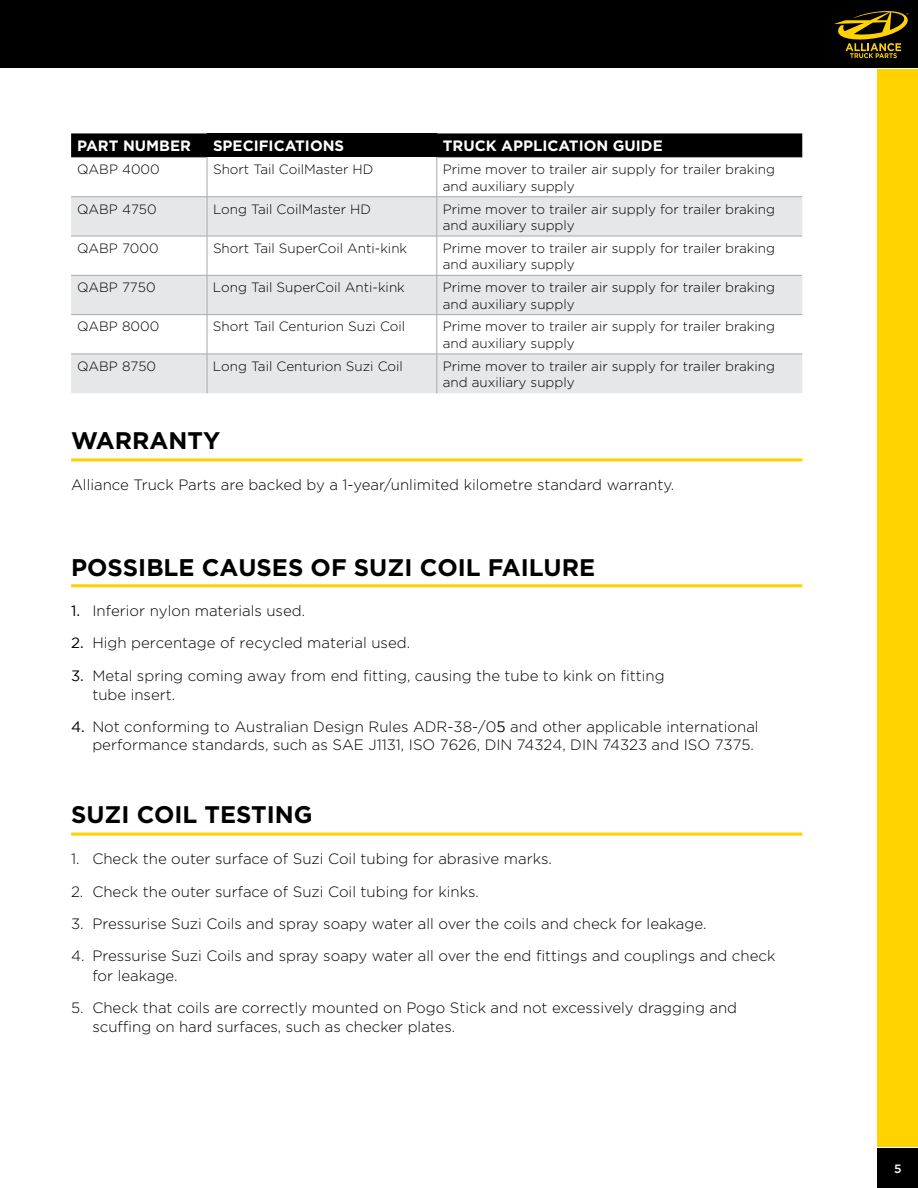
<style>
.page{position:relative;width:918px;height:1188px;background:#fff}
.page>*{position:absolute;margin:0;border:0;box-sizing:border-box;transform-origin:0 0}
.t1{font:700 24px "Gotham";color:#000}
.t2{font:300 15px/19.5px "Gotham";color:#000}
.t3{font:700 15px "Gotham";color:#fff}
.t4{font:300 13.5px/16.5px "Gotham";color:#000}
.t5{font:500 12px "Gotham";color:#fff}
.s1{font-weight:400}
</style>
<div class="page">
<div style="left:878px;top:111px;width:40px;height:1035px;background:#ffd200"></div>
<div style="left:878px;top:1148px;width:40px;height:40px;background:#000"></div>
<div style="left:0;top:0;width:918px;height:68px;background:#000"></div>
<svg style="left:834px;top:11px;width:75px;height:47px"></svg>
<div style="left:878px;top:69px;width:40px;height:48px;background:#ffd200"></div>
<svg style="left:71px;top:133px;width:731px;height:24px;background:#050505"></svg>
<div style="left:207px;top:133px;width:230px;height:24px;background:#000"></div>
<svg style="left:71px;top:197px;width:731px;height:196px;fill:#e6e7e8"></svg>
<hr style="left:71px;top:157px;width:136px;height:1px;background:#a7a9ac">
<hr style="left:207px;top:158px;width:1px;height:39px;background:#a7a9ac">
<hr style="left:437px;top:157px;width:365px;height:1px;background:#a7a9ac">
<hr style="left:437px;top:158px;width:1px;height:39px;background:#a7a9ac">
<hr style="left:71px;top:196px;width:136px;height:1px;background:#a7a9ac">
<hr style="left:207px;top:196px;width:230px;height:1px;background:#a7a9ac">
<hr style="left:207px;top:197px;width:1px;height:39px;background:#a7a9ac">
<hr style="left:437px;top:196px;width:365px;height:1px;background:#a7a9ac">
<hr style="left:437px;top:197px;width:1px;height:39px;background:#a7a9ac">
<hr style="left:71px;top:236px;width:136px;height:1px;background:#a7a9ac">
<hr style="left:207px;top:236px;width:230px;height:1px;background:#a7a9ac">
<hr style="left:207px;top:236px;width:1px;height:39px;background:#a7a9ac">
<hr style="left:437px;top:236px;width:365px;height:1px;background:#a7a9ac">
<hr style="left:437px;top:236px;width:1px;height:39px;background:#a7a9ac">
<hr style="left:71px;top:275px;width:136px;height:1px;background:#a7a9ac">
<hr style="left:207px;top:275px;width:230px;height:1px;background:#a7a9ac">
<hr style="left:207px;top:276px;width:1px;height:38px;background:#a7a9ac">
<hr style="left:437px;top:275px;width:365px;height:1px;background:#a7a9ac">
<hr style="left:437px;top:276px;width:1px;height:38px;background:#a7a9ac">
<hr style="left:71px;top:314px;width:136px;height:1px;background:#a7a9ac">
<hr style="left:207px;top:314px;width:230px;height:1px;background:#a7a9ac">
<hr style="left:207px;top:315px;width:1px;height:39px;background:#a7a9ac">
<hr style="left:437px;top:314px;width:365px;height:1px;background:#a7a9ac">
<hr style="left:437px;top:315px;width:1px;height:39px;background:#a7a9ac">
<hr style="left:71px;top:354px;width:136px;height:1px;background:#a7a9ac">
<hr style="left:207px;top:354px;width:230px;height:1px;background:#a7a9ac">
<hr style="left:207px;top:354px;width:1px;height:39px;background:#a7a9ac">
<hr style="left:437px;top:354px;width:365px;height:1px;background:#a7a9ac">
<hr style="left:437px;top:354px;width:1px;height:39px;background:#a7a9ac">
<hr style="left:71px;top:458px;width:731px;height:3px;background:#ffd200">
<hr style="left:71px;top:584px;width:731px;height:3px;background:#ffd200">
<hr style="left:71px;top:833px;width:731px;height:3px;background:#ffd200">
<p class="t3" style="left:77px;top:136px;width:115px">PART NUMBER</p>
<p class="t3" style="left:213px;top:136px;width:133px">SPECIFICATIONS</p>
<p class="t3" style="left:443px;top:136px;width:221px">TRUCK APPLICATION GUIDE</p>
<p class="t4" style="left:77px;top:161px;width:84px">QABP 4000</p>
<p class="t4" style="left:213px;top:161px;width:162px">Short Tail CoilMaster HD</p>
<p class="t4" style="left:443px;top:161px;width:334px">Prime mover to trailer air supply for trailer braking and auxiliary supply</p>
<p class="t4" style="left:77px;top:200px;width:81px">QABP 4750</p>
<p class="t4" style="left:213px;top:200px;width:160px">Long Tail CoilMaster HD</p>
<p class="t4" style="left:443px;top:200px;width:334px">Prime mover to trailer air supply for trailer braking and auxiliary supply</p>
<p class="t4" style="left:77px;top:239px;width:83px">QABP 7000</p>
<p class="t4" style="left:213px;top:239px;width:196px">Short Tail SuperCoil Anti-kink</p>
<p class="t4" style="left:443px;top:239px;width:334px">Prime mover to trailer air supply for trailer braking and auxiliary supply</p>
<p class="t4" style="left:77px;top:279px;width:80px">QABP 7750</p>
<p class="t4" style="left:213px;top:279px;width:193px">Long Tail SuperCoil Anti-kink</p>
<p class="t4" style="left:443px;top:279px;width:334px">Prime mover to trailer air supply for trailer braking and auxiliary supply</p>
<p class="t4" style="left:77px;top:318px;width:84px">QABP 8000</p>
<p class="t4" style="left:213px;top:318px;width:194px">Short Tail Centurion Suzi Coil</p>
<p class="t4" style="left:443px;top:318px;width:334px">Prime mover to trailer air supply for trailer braking and auxiliary supply</p>
<p class="t4" style="left:77px;top:357px;width:81px">QABP 8750</p>
<p class="t4" style="left:213px;top:357px;width:191px">Long Tail Centurion Suzi Coil</p>
<p class="t4" style="left:443px;top:357px;width:334px">Prime mover to trailer air supply for trailer braking and auxiliary supply</p>
<h1 class="t1" style="left:71px;top:425px;width:151px">WARRANTY</h1>
<p class="t2" style="left:71px;top:475px;width:605px">Alliance Truck Parts are backed by a 1-year/unlimited kilometre standard warranty.</p>
<h1 class="t1" style="left:71px;top:554px;width:526px">POSSIBLE CAUSES OF SUZI COIL FAILURE</h1>
<p class="t2" style="left:71px;top:601px;width:236px"><span class="s1">1.</span> Inferior nylon materials used.</p>
<p class="t2" style="left:71px;top:633px;width:341px"><span class="s1">2.</span> High percentage of recycled material used.</p>
<p class="t2" style="left:92px;top:665px;width:574px;text-indent:-21px"><span class="s1">3.</span> Metal spring coming away from end fitting, causing the tube to kink on fitting tube insert.</p>
<p class="t2" style="left:92px;top:718px;width:668px;line-height:18px;text-indent:-21px"><span class="s1">4.</span> Not conforming to Australian Design Rules ADR-38-/0<span class="s1">5</span> and other applicable international performance standards, such as SAE J1131, ISO 7626, DIN 74324, DIN 74323 and ISO 7375.</p>
<h1 class="t1" style="left:71px;top:799px;width:243px">SUZI COIL TESTING</h1>
<p class="t2" style="left:71px;top:849px;width:482px">1. Check the outer surface of Suzi Coil tubing for abrasive marks.</p>
<p class="t2" style="left:71px;top:881px;width:409px">2. Check the outer surface of Suzi Coil tubing for kinks.</p>
<p class="t2" style="left:71px;top:913px;width:637px">3. Pressurise Suzi Coils and spray soapy water all over the coils and check for leakage.</p>
<p class="t2" style="left:92px;top:946px;width:685px;text-indent:-21px">4. Pressurise Suzi Coils and spray soapy water all over the end fittings and couplings and check for leakage.</p>
<p class="t2" style="left:92px;top:997px;width:646px;text-indent:-21px">5. Check that coils are correctly mounted on Pogo Stick and not excessively dragging and scuffing on hard surfaces, such as checker plates.</p>
<p class="t5" style="left:894px;top:1161px;width:9px">5</p>
</div>
